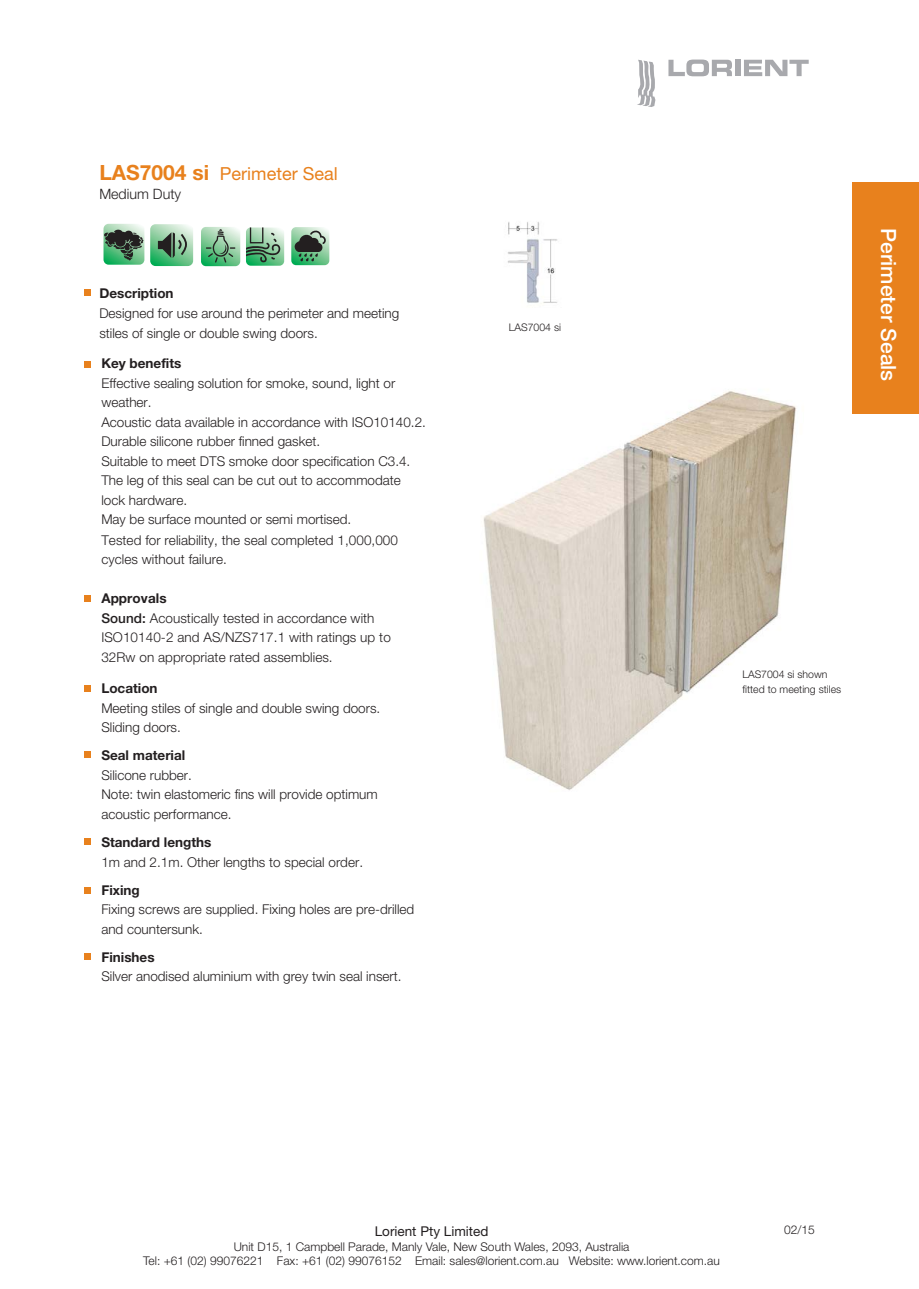
<style>
.page{position:relative;width:919px;height:1289px;background:#fff}
.page>*{position:absolute;margin:0;border:0;box-sizing:border-box;transform-origin:0 0}
.t1{font:500 21px "Helvetica Neue LT Pro";color:#fff}
.t2{font:18px "Helvetica Neue LT Pro";color:#e8811d}
.t3{font:300 14.25px "Helvetica Neue LT Pro";color:#231f20}
.t4{font:300 13.5px/19.6px "Helvetica Neue LT Pro";color:#231f20}
.t5{font:700 13.5px "Helvetica Neue LT Pro";color:#231f20}
.t6{font:13.5px "Helvetica Neue LT Pro";color:#231f20}
.t7{font:300 12px/14.4px "Helvetica Neue LT Pro";color:#231f20;text-align:center}
.t8{font:300 10.5px/15px "Helvetica Neue LT Pro";color:#231f20}
.s1{font-weight:700;font-size:21px}
.s2{font-weight:700}
.s3{font-weight:500}
</style>
<div class="page">
<div style="left:852px;top:183px;width:66px;height:231px;background:#e8811d"></div>
<svg style="left:668px;top:60px;width:64px;height:16px"></svg>
<div style="left:735px;top:60px;width:5px;height:16px;background:#a8a9ad"></div>
<svg style="left:744px;top:60px;width:64px;height:16px"></svg>
<svg style="left:637px;top:60px;width:19px;height:47px"></svg>
<img style="left:483px;top:391px;width:313px;height:399px">
<img style="left:507px;top:222px;width:51px;height:81px">
<div style="left:84px;top:289px;width:7px;height:6px;background:#e8811d"></div>
<svg style="left:84px;top:595px;width:6px;height:6px"></svg>
<div style="left:84px;top:685px;width:6px;height:7px;background:#e8811d"></div>
<div style="left:84px;top:751px;width:6px;height:7px;background:#e8811d"></div>
<div style="left:84px;top:838px;width:7px;height:6px;background:#e8811d"></div>
<svg style="left:84px;top:887px;width:6px;height:6px"></svg>
<svg style="left:246px;top:227px;width:38px;height:39px"></svg>
<div style="left:250px;top:227px;width:13px;height:16px;border:1px solid #231f20"></div>
<svg style="left:291px;top:227px;width:38px;height:38px"></svg>
<svg style="left:201px;top:227px;width:39px;height:39px"></svg>
<svg style="left:103px;top:224px;width:41px;height:41px"></svg>
<div style="left:84px;top:361px;width:7px;height:6px;background:#e8811d"></div>
<svg style="left:84px;top:953px;width:6px;height:6px"></svg>
<svg style="left:150px;top:224px;width:43px;height:42px"></svg>
<h2 class="t2" style="left:99px;top:162px;width:240px"><span class="s1">LAS7004 si</span> Perimeter Seal</h2>
<p class="t3" style="left:99px;top:185px;width:83px">Medium Duty</p>
<p class="t5" style="left:99px;top:284px;width:76px">Description</p>
<p class="t4" style="left:99px;top:303px;width:301px">Designed for use around the perimeter and meeting stiles of single or double swing doors.</p>
<p class="t5" style="left:101px;top:355px;width:81px">Key benefits</p>
<p class="t4" style="left:101px;top:373px;width:326px">Effective sealing solution for smoke, sound, light or weather.<br>Acoustic data available in accordance with ISO10140.2.<br>Durable silicone rubber finned gasket.<br>Suitable to meet DTS smoke door specification C3.4.<br>The leg of this seal can be cut out to accommodate lock hardware.<br>May be surface mounted or semi mortised.<br>Tested for reliability, the seal completed 1,000,000 cycles without failure.</p>
<p class="t4" style="left:101px;top:588px;width:291px"><span class="s2">Approvals<br></span><span class="s3">Sound:</span> Acoustically tested in accordance with ISO10140-2 and AS/NZS717.1 with ratings up to 32Rw on appropriate rated assemblies.</p>
<p class="t5" style="left:101px;top:680px;width:58px">Location</p>
<p class="t4" style="left:101px;top:698px;width:280px">Meeting stiles of single and double swing doors.<br>Sliding doors.</p>
<p class="t5" style="left:101px;top:747px;width:85px">Seal material</p>
<p class="t4" style="left:101px;top:765px;width:278px">Silicone rubber.<br>Note: twin elastomeric fins will provide optimum acoustic performance.</p>
<p class="t5" style="left:101px;top:833px;width:112px">Standard lengths</p>
<p class="t4" style="left:101px;top:851px;width:263px">1m and 2.1m. Other lengths to special order.</p>
<p class="t5" style="left:101px;top:881px;width:40px">Fixing</p>
<p class="t4" style="left:101px;top:899px;width:314px">Fixing screws are supplied. Fixing holes are pre-drilled and countersunk.</p>
<p class="t5" style="left:101px;top:948px;width:55px">Finishes</p>
<p class="t4" style="left:101px;top:966px;width:302px">Silver anodised aluminium with grey twin seal insert.</p>
<p class="t8" style="left:509px;top:319px;width:54px">LAS7004 si</p>
<h1 class="t1" style="left:901px;top:228px;width:154px;rotate:90deg">Perimeter Seals</h1>
<p class="t8" style="left:742px;top:666px;width:100px">LAS7004 si shown fitted to meeting stiles</p>
<p class="t6" style="left:375px;top:1223px;width:115px">Lorient Pty Limited</p>
<p class="t7" style="left:143px;top:1238px;width:578px">Unit D15, 1 Campbell Parade, Manly Vale, New South Wales, 2093, Australia<br>Tel: +61 (02) 99076221 Fax: +61 (02) 99076152 Email: sales@lorient.com.au Website: www.lorient.com.au</p>
<p class="t7" style="left:784px;top:1222px;width:32px">02/15</p>
</div>
